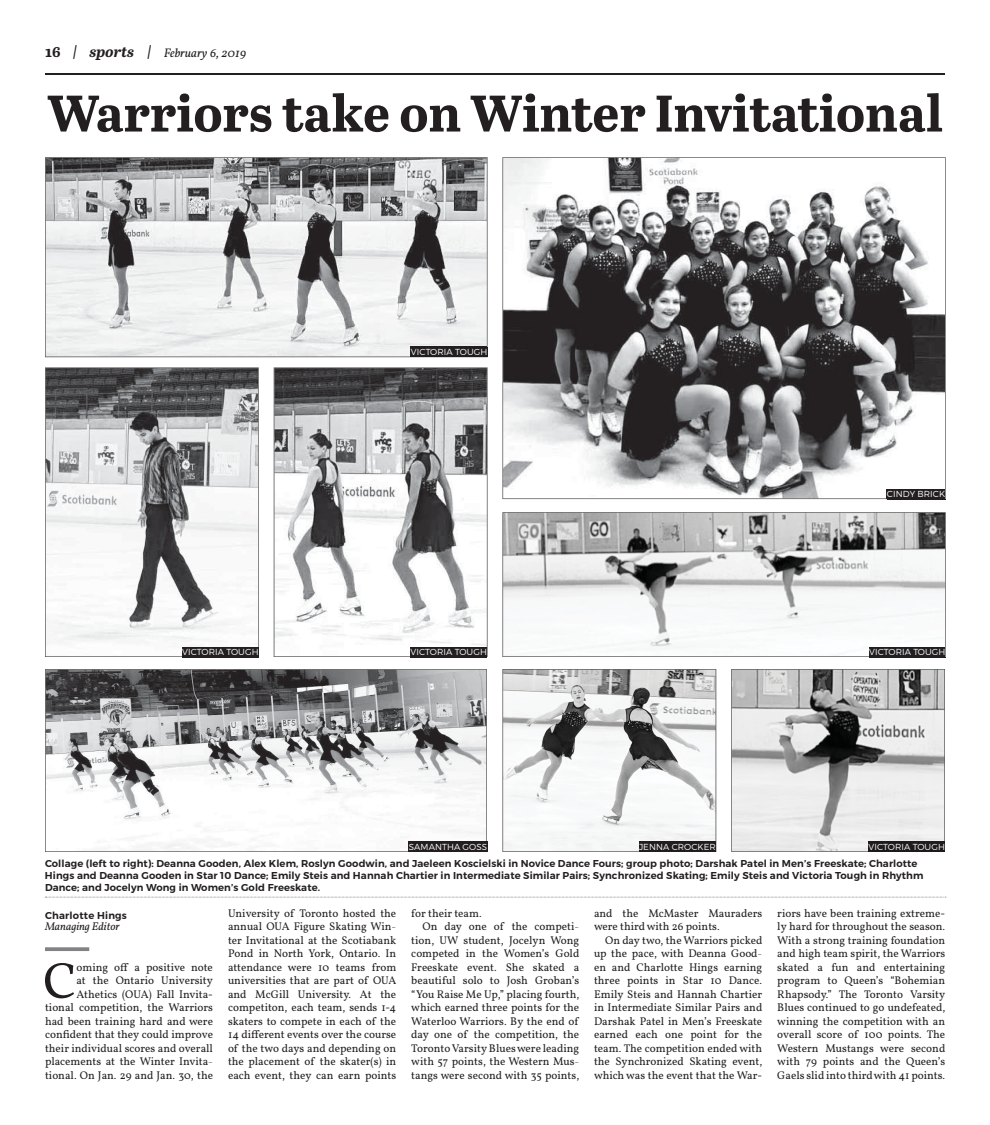
<style>
.page{position:relative;width:990px;height:1125px;background:#fff}
.page>*{position:absolute;margin:0;border:0;box-sizing:border-box;transform-origin:0 0}
.t1{font:700 51.25px "Abril Text";color:#231f20}
.t2{font:51px "Vollkorn";color:#231f20}
.t3{font:italic 12.5px "Vollkorn";color:#231f20}
.t4{font:11.25px/13.5px "Vollkorn";color:#231f20;text-align:justify}
.t5{font:italic 11.25px "Vollkorn";color:#231f20}
.t6{font:600 10px/12px "Montserrat";letter-spacing:.01em;color:#231f20}
.t7{font:300 8.75px "Montserrat";letter-spacing:.01em;color:#fff}
.s1{font-family:"Abril Text";font-weight:700;font-style:normal;font-size:15px}
.s2{font-family:"Abril Text";font-weight:700;font-size:15px}
</style>
<div class="page">
<hr style="left:45px;top:73px;width:900px;height:2px;background:#231f20">
<img style="left:45px;top:669px;width:442px;height:183px">
<img style="left:274px;top:368px;width:213px;height:289px">
<img style="left:45px;top:368px;width:213px;height:289px">
<img style="left:503px;top:158px;width:442px;height:341px">
<img style="left:45px;top:158px;width:442px;height:199px">
<svg style="left:45px;top:947px;width:44px;height:4px"></svg>
<img style="left:503px;top:513px;width:442px;height:144px">
<svg style="left:45px;top:897px;width:901px;height:1px"></svg>
<img style="left:503px;top:669px;width:213px;height:183px">
<img style="left:409px;top:842px;width:78px;height:10px">
<hr style="left:639px;top:852px;width:77px;height:1px;background:#231f20">
<img style="left:639px;top:842px;width:77px;height:10px">
<svg style="left:731px;top:669px;width:214px;height:183px"></svg>
<img style="left:869px;top:842px;width:76px;height:10px">
<hr style="left:869px;top:657px;width:77px;height:1px;background:#231f20">
<img style="left:869px;top:647px;width:76px;height:10px">
<hr style="left:411px;top:657px;width:76px;height:1px;background:#231f20">
<img style="left:411px;top:647px;width:76px;height:10px">
<hr style="left:182px;top:657px;width:77px;height:1px;background:#231f20">
<img style="left:182px;top:647px;width:76px;height:10px">
<img style="left:411px;top:347px;width:76px;height:10px">
<hr style="left:887px;top:499px;width:58px;height:1px;background:#231f20">
<img style="left:887px;top:489px;width:58px;height:10px">
<p class="t3" style="left:45px;top:48px;width:203px"><span class="s1">16</span> <span class="s2">| sports |</span> February 6, 2019</p>
<p class="t1" style="left:48px;top:75px;width:897px">Warriors take on Winter Invitational</p>
<p class="t7" style="left:411px;top:347px;width:78px">VICTORIA TOUGH</p>
<p class="t7" style="left:887px;top:489px;width:60px">CINDY BRICK</p>
<p class="t7" style="left:182px;top:647px;width:78px">VICTORIA TOUGH</p>
<p class="t7" style="left:411px;top:647px;width:78px">VICTORIA TOUGH</p>
<p class="t7" style="left:869px;top:647px;width:78px">VICTORIA TOUGH</p>
<p class="t7" style="left:409px;top:842px;width:80px">SAMANTHA GOSS</p>
<p class="t7" style="left:639px;top:842px;width:78px">JENNA CROCKER</p>
<p class="t7" style="left:869px;top:842px;width:78px">VICTORIA TOUGH</p>
<p class="t6" style="left:45px;top:858px;width:880px">Collage (left to right): Deanna Gooden, Alex Klem, Roslyn Goodwin, and Jaeleen Koscielski in Novice Dance Fours; group photo; Darshak Patel in Men’s Freeskate; Charlotte<br>Hings and Deanna Gooden in Star 10 Dance; Emily Steis and Hannah Chartier in Intermediate Similar Pairs; Synchronized Skating; Emily Steis and Victoria Tough in Rhythm<br>Dance; and Jocelyn Wong in Women’s Gold Freeskate.</p>
<p class="t6" style="left:45px;top:910px;width:83px">Charlotte Hings</p>
<p class="t5" style="left:45px;top:922px;width:76px">Managing Editor</p>
<p class="t2" style="left:43px;top:961px;width:35px">C</p>
<p class="t4" style="left:45px;top:961px;width:170px;text-align:right">oming off a positive note<br>at the Ontario University<br>Athetics (OUA) Fall Invita&shy;tional competition, the Warriors had been training hard and were confident that they could improve their individual scores and overall placements at the Winter Invita&shy;tional. On Jan. 29 and Jan. 30, the</p>
<p class="t4" style="left:228px;top:908px;width:170px">University of Toronto hosted the annual OUA Figure Skating Win&shy;ter Invitational at the Scotiabank Pond in North York, Ontario. In attendance were 10 teams from universities that are part of OUA and McGill University. At the competiton, each team, sends 1-4 skaters to compete in each of the 14 different events over the course of the two days and depending on the placement of the skater(s) in each event, they can earn points</p>
<p class="t4" style="left:411px;top:908px;width:72px">for their team.</p>
<p class="t4" style="left:423px;top:921px;width:158px">On day one of the competi-</p>
<p class="t4" style="left:411px;top:935px;width:169px">tion, UW student, Jocelyn Wong</p>
<p class="t4" style="left:411px;top:948px;width:170px">competed in the Women’s Gold</p>
<p class="t4" style="left:411px;top:962px;width:170px">Freeskate event. She skated a</p>
<p class="t4" style="left:411px;top:975px;width:169px">beautiful solo to Josh Groban’s</p>
<p class="t4" style="left:411px;top:989px;width:170px">“You Raise Me Up,” placing fourth,</p>
<p class="t4" style="left:411px;top:1002px;width:169px">which earned three points for the</p>
<p class="t4" style="left:411px;top:1016px;width:168px">Waterloo Warriors. By the end of</p>
<p class="t4" style="left:411px;top:1029px;width:169px">day one of the competition, the</p>
<p class="t4" style="left:411px;top:1043px;width:169px">Toronto Varsity Blues were leading</p>
<p class="t4" style="left:411px;top:1056px;width:169px">with 57 points, the Western Mus-</p>
<p class="t4" style="left:411px;top:1070px;width:170px">tangs were second with 35 points,</p>
<p class="t4" style="left:594px;top:908px;width:170px">and the McMaster Mauraders</p>
<p class="t4" style="left:594px;top:921px;width:127px">were third with 26 points.</p>
<p class="t4" style="left:605px;top:935px;width:159px">On day two, the Warriors picked</p>
<p class="t4" style="left:594px;top:948px;width:170px">up the pace, with Deanna Good-</p>
<p class="t4" style="left:594px;top:962px;width:170px">en and Charlotte Hings earning</p>
<p class="t4" style="left:594px;top:975px;width:170px">three points in Star 10 Dance.</p>
<p class="t4" style="left:594px;top:989px;width:170px">Emily Steis and Hannah Chartier</p>
<p class="t4" style="left:594px;top:1002px;width:170px">in Intermediate Similar Pairs and</p>
<p class="t4" style="left:594px;top:1016px;width:170px">Darshak Patel in Men’s Freeskate</p>
<p class="t4" style="left:594px;top:1029px;width:170px">earned each one point for the</p>
<p class="t4" style="left:594px;top:1043px;width:170px">team. The competition ended with</p>
<p class="t4" style="left:594px;top:1056px;width:170px">the Synchronized Skating event,</p>
<p class="t4" style="left:594px;top:1070px;width:170px">which was the event that the War-</p>
<p class="t4" style="left:777px;top:908px;width:170px">riors have been training extreme&shy;ly hard for throughout the season.<br>With a strong training foundation and high team spirit, the Warriors skated a fun and entertaining program to Queen’s “Bohemian Rhapsody.” The Toronto Varsity Blues continued to go undefeated, winning the competition with an overall score of 100 points. The Western Mustangs were second with 79 points and the Queen’s Gaels slid into third with 41 points.</p>
</div>
